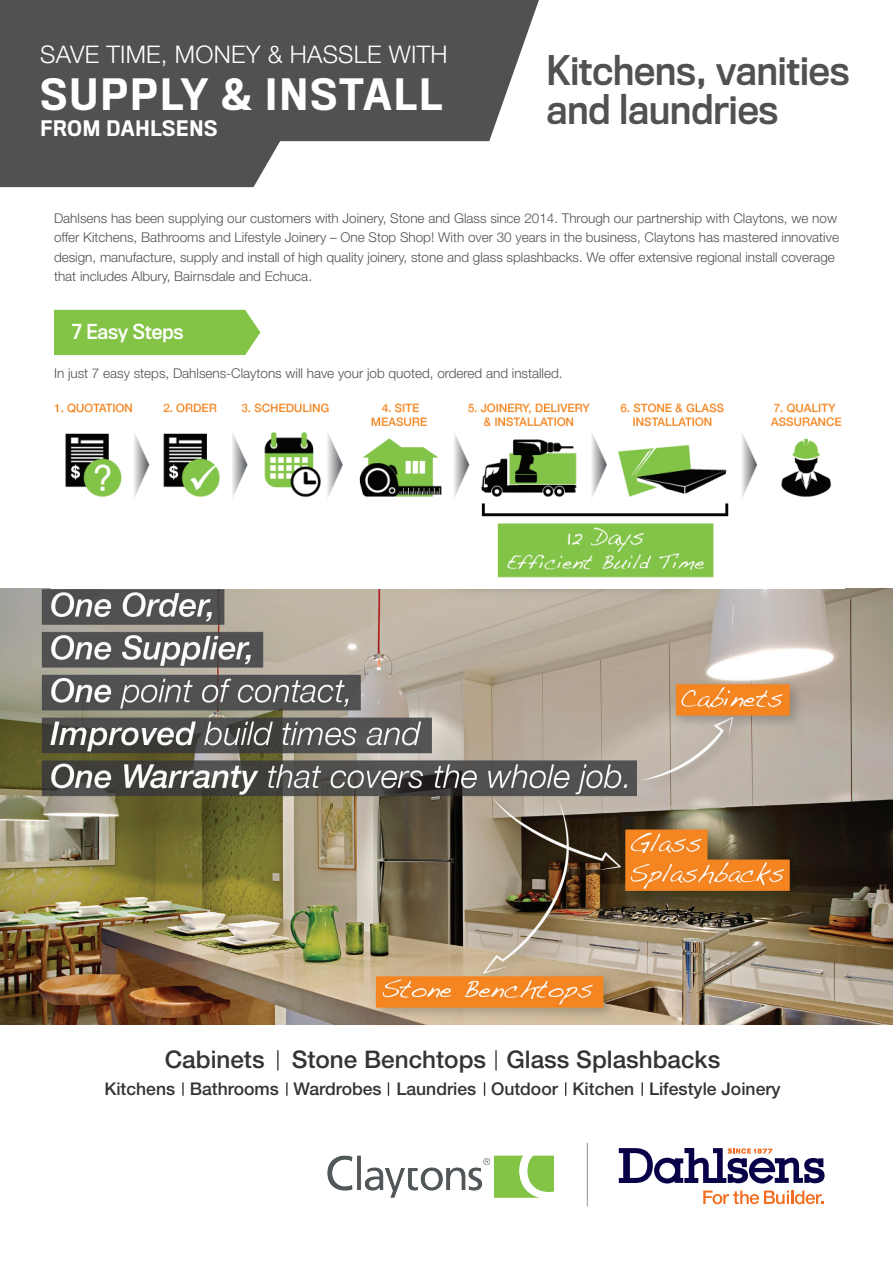
<style>
.page{position:relative;width:893px;height:1263px;background:#fff}
.page>*{position:absolute;margin:0;border:0;box-sizing:border-box;transform-origin:0 0}
.t1{font:500 40.05px "Titling Gothic FB Narrow";letter-spacing:.065em;color:#fff}
.t2{font:37.8px/39.6px "Titling Gothic FB Narrow Standard";color:#505152}
.t3{font:500 24.3px "Helvetica Neue LT Std";color:#363334}
.t4{font:300 24.3px "Helvetica Neue LT Std";letter-spacing:.01em;color:#fff}
.t5{font:500 19.8px "Titling Gothic FB Narrow";letter-spacing:.04em;color:#fff}
.t6{font:19.2px "Titling Gothic FB Narrow Standard";color:#fff}
.t7{font:500 17.55px "Helvetica Neue LT Std";color:#363334}
.t8{font:300 13.5px/19.5px "Helvetica Neue LT Std";color:#505152}
</style>
<div class="page">
<img style="left:327px;top:1155px;width:227px;height:43px">
<svg style="left:619px;top:1148px;width:206px;height:35px"></svg>
<svg style="left:703px;top:1190px;width:121px;height:14px"></svg>
<hr style="left:587px;top:1143px;width:1px;height:63px;background:#939598">
<hr style="left:277px;top:1050px;width:2px;height:20px;background:#363334">
<svg style="left:182px;top:1082px;width:2px;height:14px"></svg>
<svg style="left:286px;top:1082px;width:2px;height:14px"></svg>
<svg style="left:388px;top:1082px;width:1px;height:14px"></svg>
<svg style="left:484px;top:1082px;width:1px;height:14px"></svg>
<svg style="left:565px;top:1082px;width:1px;height:14px"></svg>
<svg style="left:641px;top:1082px;width:2px;height:14px"></svg>
<hr style="left:495px;top:1050px;width:2px;height:20px;background:#363334">
<img style="left:0;top:589px;width:893px;height:436px">
<img style="left:54px;top:403px;width:788px;height:175px">
<div style="left:54px;top:310px;width:206px;height:45px;background:#83c447"></div>
<svg style="left:0;top:0;width:539px;height:187px;fill:#505152"></svg>
<p class="t4" style="left:40px;top:40px;width:409px">SAVE TIME, MONEY &amp; HASSLE WITH</p>
<p class="t1" style="left:41px;top:70px;width:403px">SUPPLY &amp; INSTALL</p>
<p class="t5" style="left:40px;top:116px;width:179px">FROM DAHLSENS</p>
<p class="t2" style="left:546px;top:50px;width:305px">Kitchens, vanities and laundries</p>
<p class="t8" style="left:54px;top:208px;width:786px">Dahlsens has been supplying our customers with Joinery, Stone and Glass since 2014. Through our partnership with Claytons, we now offer Kitchens, Bathrooms and Lifestyle Joinery – One Stop Shop! With over 30 years in the business, Claytons has mastered innovative design, manufacture, supply and install of high quality joinery, stone and glass splashbacks. We offer extensive regional install coverage that includes Albury, Bairnsdale and Echuca.</p>
<p class="t6" style="left:72px;top:320px;width:113px">7 Easy Steps</p>
<p class="t8" style="left:54px;top:363px;width:510px">In just 7 easy steps, Dahlsens-Claytons will have your job quoted, ordered and installed.</p>
<p class="t3" style="left:165px;top:1045px;width:557px">Cabinets Stone Benchtops Glass Splashbacks</p>
<p class="t7" style="left:104px;top:1078px;width:678px">Kitchens Bathrooms Wardrobes Laundries Outdoor Kitchen Lifestyle Joinery</p>
</div>
